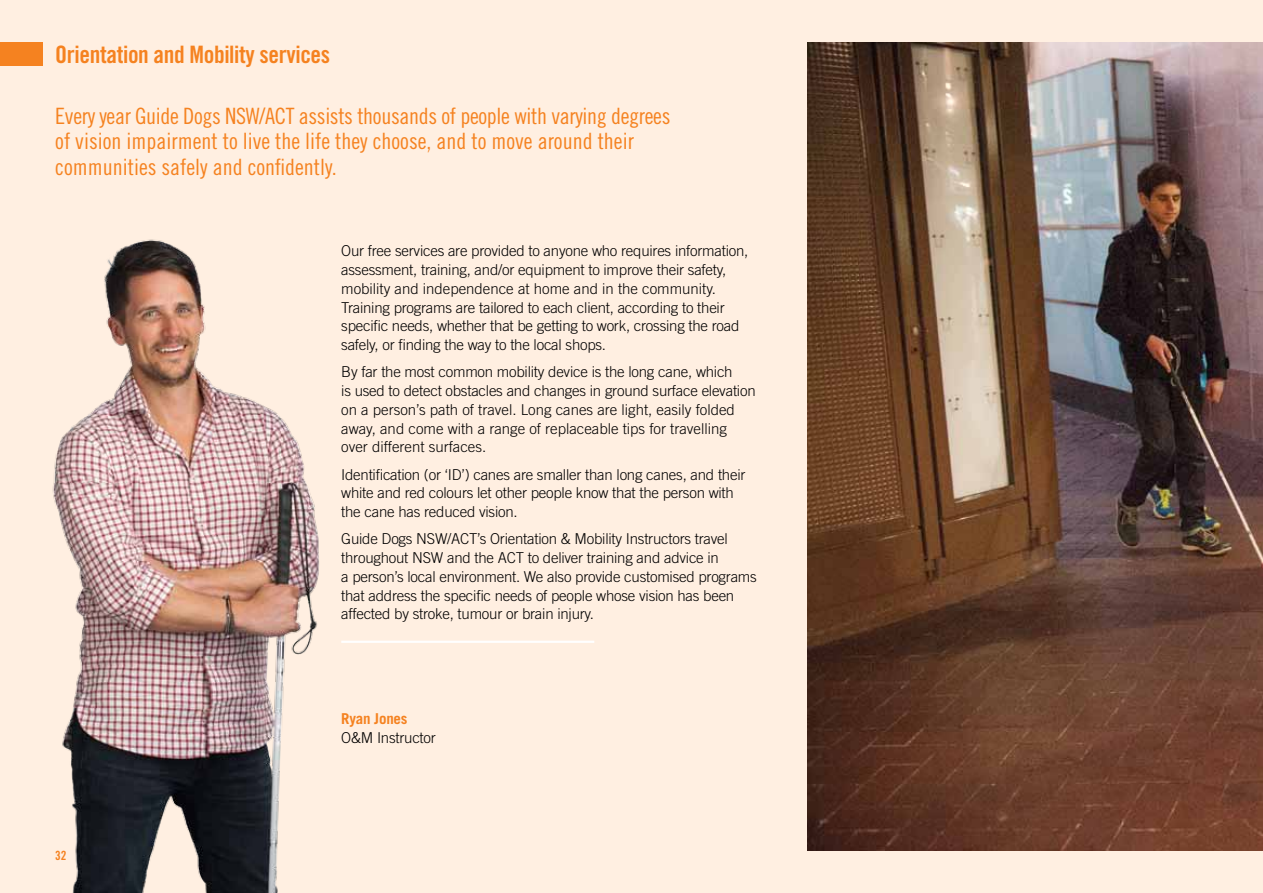
<style>
.page{position:relative;width:1263px;height:893px;background:#ffefe1}
.page>*{position:absolute;margin:0;border:0;box-sizing:border-box;transform-origin:0 0}
.t1{font:24px "Trade Gothic Bold Cond Twenty";letter-spacing:-.015em;color:#f58220}
.t2{font:22.5px/25.5px "Trade Gothic Cond Eighteen";color:#f58220}
.t3{font:300 15px/18.8px "Trade Gothic";letter-spacing:-.015em;color:#000}
.t4{font:700 15px "Trade Gothic";letter-spacing:-.015em;color:#f58220}
.t5{font:12.75px "Trade Gothic Bold Cond Twenty";color:#f58220}
</style>
<div class="page">
<div style="left:0;top:43px;width:43px;height:23px;background:#f58220"></div>
<hr style="left:341px;top:641px;width:253px;height:2px;background:#fff">
<img style="left:808px;top:43px;width:455px;height:807px">
<img style="left:52px;top:239px;width:290px;height:654px">
<h1 class="t1" style="left:55px;top:40px;width:276px">Orientation and Mobility services</h1>
<h2 class="t2" style="left:55px;top:103px;width:617px">Every year Guide Dogs NSW/ACT assists thousands of people with varying degrees of vision impairment to live the life they choose, and to move around their communities safely and confidently.</h2>
<p class="t3" style="left:341px;top:241px;width:409px">Our free services are provided to anyone who requires information, assessment, training, and/or equipment to improve their safety, mobility and independence at home and in the community.<br>Training programs are tailored to each client, according to their specific needs, whether that be getting to work, crossing the road safely, or finding the way to the local shops.</p>
<p class="t3" style="left:341px;top:362px;width:416px">By far the most common mobility device is the long cane, which<br>is used to detect obstacles and changes in ground surface elevation on a person’s path of travel. Long canes are light, easily folded away, and come with a range of replaceable tips for travelling over different surfaces.</p>
<p class="t3" style="left:341px;top:465px;width:406px">Identification (or ‘ID’) canes are smaller than long canes, and their white and red colours let other people know that the person with the cane has reduced vision.</p>
<p class="t3" style="left:341px;top:529px;width:417px">Guide Dogs NSW/ACT’s Orientation &amp; Mobility Instructors travel throughout NSW and the ACT to deliver training and advice in<br>a person’s local environment. We also provide customised programs that address the specific needs of people whose vision has been affected by stroke, tumour or brain injury.</p>
<p class="t5" style="left:55px;top:848px;width:13px">32</p>
<p class="t4" style="left:341px;top:709px;width:68px">Ryan Jones</p>
<p class="t3" style="left:341px;top:728px;width:96px">O&amp;M Instructor</p>
</div>
